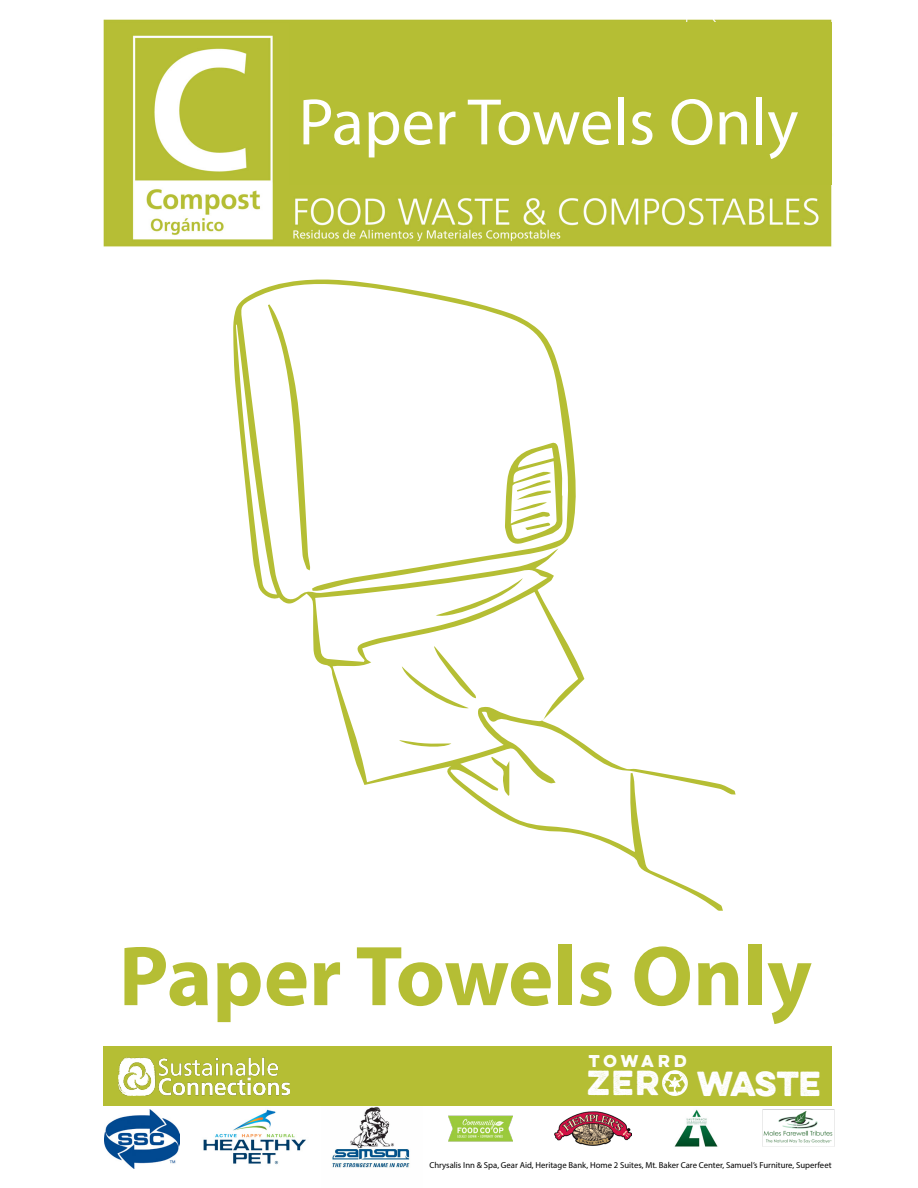
<style>
.page{position:relative;width:918px;height:1188px;background:#fff}
.page>*{position:absolute;margin:0;border:0;box-sizing:border-box;transform-origin:0 0}
.t1{font:700 85.65px "Myriad Pro";color:#b5be34}
.t2{font:66.3px "Myriad Pro";color:#fff}
.t3{font:700 31.2px "Eveleth Dot";color:#fff}
.t4{font:700 15.3px "Eveleth Dot";letter-spacing:.26em;color:#fff}
.t5{font:8.7px "Myriad Pro";color:#000}
</style>
<div class="page">
<img style="left:674px;top:1109px;width:44px;height:38px">
<img style="left:203px;top:1109px;width:103px;height:56px">
<img style="left:332px;top:1107px;width:78px;height:61px">
<img style="left:105px;top:1109px;width:75px;height:59px">
<img style="left:449px;top:1115px;width:64px;height:27px">
<img style="left:555px;top:1111px;width:77px;height:34px">
<img style="left:762px;top:1109px;width:73px;height:38px">
<img style="left:103px;top:19px;width:729px;height:228px">
<div style="left:104px;top:1046px;width:728px;height:60px;background:#b5be34"></div>
<svg style="left:662px;top:1070px;width:26px;height:26px"></svg>
<img style="left:119px;top:1057px;width:170px;height:39px">
<svg style="left:233px;top:279px;width:503px;height:632px"></svg>
<svg style="left:268px;top:304px;width:42px;height:266px"></svg>
<svg style="left:491px;top:757px;width:18px;height:39px"></svg>
<svg style="left:402px;top:647px;width:74px;height:63px"></svg>
<svg style="left:399px;top:740px;width:52px;height:9px"></svg>
<svg style="left:436px;top:578px;width:87px;height:42px"></svg>
<svg style="left:505px;top:442px;width:58px;height:103px"></svg>
<div style="left:289px;top:22px;width:542px;height:162px;background:#b5be34"></div>
<h2 class="t2" style="left:298px;top:81px;width:501px">Paper Towels Only</h2>
<h1 class="t1" style="left:119px;top:920px;width:695px">Paper Towels Only</h1>
<h3 class="t4" style="left:589px;top:1050px;width:99px">TOWARD</h3>
<h3 class="t3" style="left:587px;top:1059px;width:235px">ZER WASTE</h3>
<p class="t5" style="left:429px;top:1159px;width:404px">Chrysalis Inn &amp; Spa, Gear Aid, Heritage Bank, Home 2 Suites, Mt. Baker Care Center, Samuel’s Furniture, Superfeet</p>
</div>
